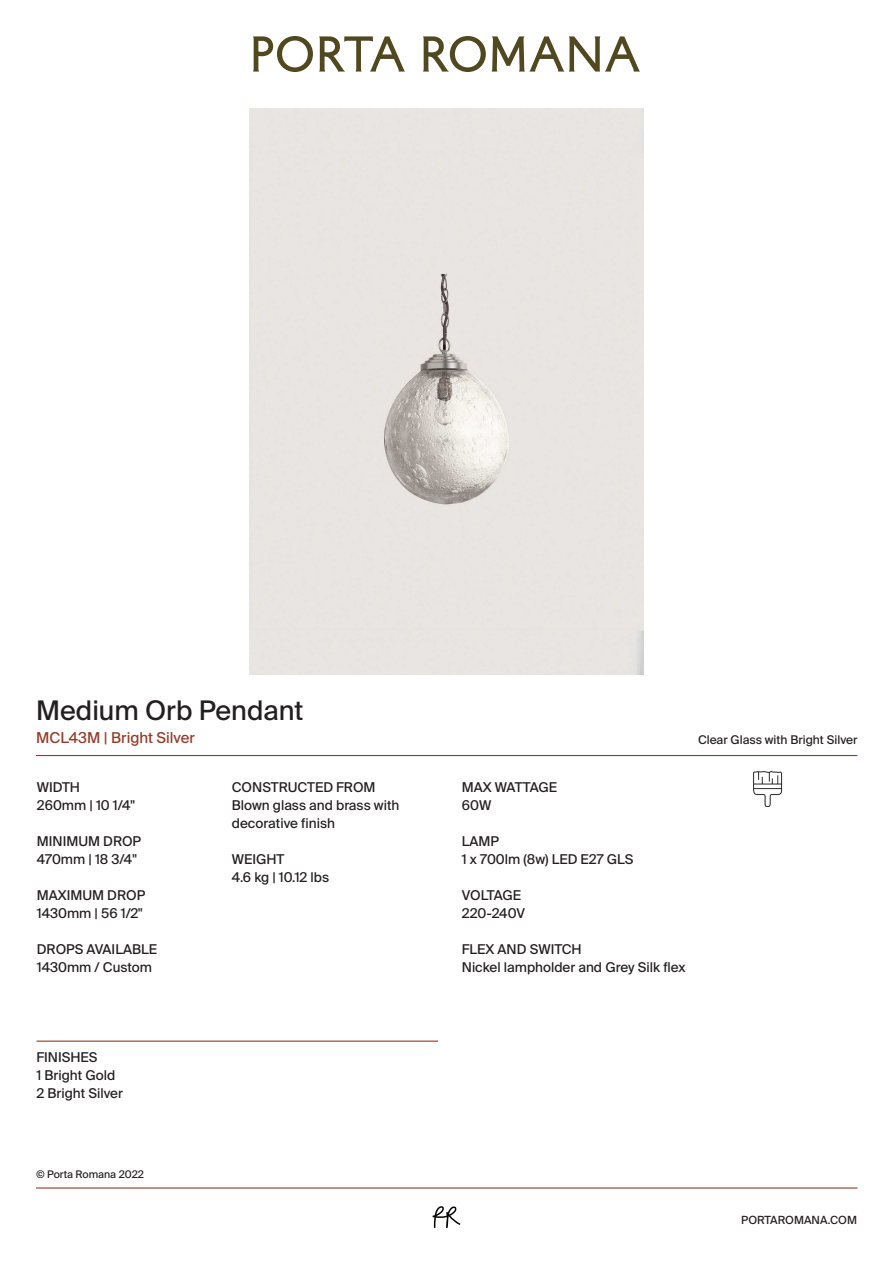
<style>
.page{position:relative;width:893px;height:1263px;background:#fff}
.page>*{position:absolute;margin:0;border:0;box-sizing:border-box;transform-origin:0 0}
.t1{font:27px "Suisse Intl";color:#231f20}
.t2{font:15px "Suisse Intl";color:#943b2a}
.t3{font:13.5px/18px "Suisse Intl";color:#231f20}
.t4{font:12px "Suisse Intl";color:#231f20}
.t5{font:11.25px "Suisse Intl";color:#231f20}
.t6{font:10.5px "Suisse Intl";color:#231f20}
</style>
<div class="page">
<hr style="left:36px;top:755px;width:821px;height:1px;background:#943b2a">
<div style="left:250px;top:108px;width:393px;height:566px;background:#e9e5e2"></div>
<svg style="left:253px;top:36px;width:60px;height:36px"></svg>
<svg style="left:319px;top:36px;width:86px;height:36px"></svg>
<svg style="left:423px;top:36px;width:63px;height:36px"></svg>
<svg style="left:492px;top:36px;width:148px;height:36px"></svg>
<hr style="left:36px;top:1040px;width:402px;height:2px;background:#943b2a">
<svg style="left:433px;top:1206px;width:27px;height:22px"></svg>
<hr style="left:36px;top:1187px;width:821px;height:1px;background:#943b2a">
<img style="left:753px;top:772px;width:30px;height:35px">
<h1 class="t1" style="left:36px;top:695px;width:269px">Medium Orb Pendant</h1>
<p class="t2" style="left:36px;top:729px;width:160px">MCL43M | Bright Silver</p>
<p class="t4" style="left:698px;top:733px;width:161px">Clear Glass with Bright Silver</p>
<p class="t3" style="left:37px;top:778px;width:100px">WIDTH<br>260mm | 10 1/4"</p>
<p class="t3" style="left:37px;top:832px;width:106px">MINIMUM DROP<br>470mm | 18 3/4"</p>
<p class="t3" style="left:37px;top:886px;width:110px">MAXIMUM DROP<br>1430mm | 56 1/2"</p>
<p class="t3" style="left:37px;top:940px;width:122px">DROPS AVAILABLE<br>1430mm / Custom</p>
<p class="t3" style="left:36px;top:1048px;width:88px">FINISHES<br>1 Bright Gold<br>2 Bright Silver</p>
<p class="t6" style="left:36px;top:1168px;width:109px">© Porta Romana 2022</p>
<p class="t3" style="left:232px;top:778px;width:169px">CONSTRUCTED FROM<br>Blown glass and brass with decorative finish</p>
<p class="t3" style="left:232px;top:850px;width:99px">WEIGHT<br>4.6 kg | 10.12 lbs</p>
<p class="t3" style="left:462px;top:778px;width:97px">MAX WATTAGE<br>60W</p>
<p class="t3" style="left:462px;top:832px;width:173px">LAMP<br>1 x 700lm (8w) LED E27 GLS</p>
<p class="t3" style="left:462px;top:886px;width:65px">VOLTAGE<br>220-240V</p>
<p class="t3" style="left:462px;top:940px;width:225px">FLEX AND SWITCH<br>Nickel lampholder and Grey Silk flex</p>
<p class="t5" style="left:741px;top:1213px;width:117px">PORTAROMANA.COM</p>
</div>
